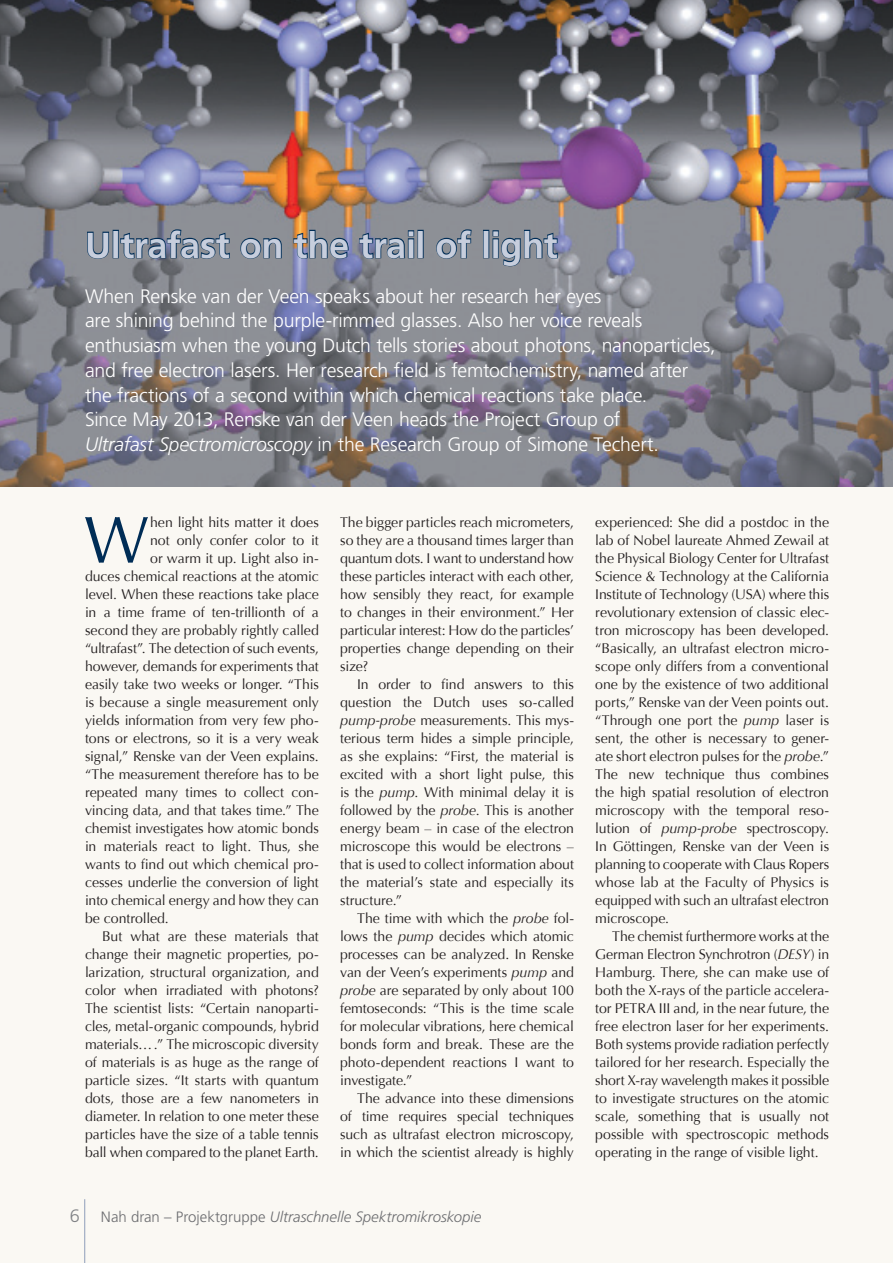
<style>
.page{position:relative;width:893px;height:1263px;background:#faf8f3}
.page>*{position:absolute;margin:0;border:0;box-sizing:border-box;transform-origin:0 0}
.t1{font:66.6px "Optima";color:#002d56}
.t2{font:700 36px "Frutiger";letter-spacing:-.01em;color:#c7cedd}
.t3{font:300 19.5px/24.8px "Frutiger";letter-spacing:-.01em;color:#fff}
.t4{font:italic 300 15px "Frutiger";color:#6c6d70}
.t5{font:14.1px/18px "Optima";letter-spacing:-.005em;color:#231f20;text-align:justify}
.s1{font-style:italic}
.s2{font-style:normal;font-size:18px;color:#808285}
.s3{font-style:normal}
</style>
<div class="page">
<img style="left:0;top:0;width:893px;height:486px">
<hr style="left:84px;top:1199px;width:1px;height:64px;background:#94a2bc">
<svg style="left:86px;top:231px;width:24px;height:28px"></svg>
<div style="left:113px;top:230px;width:6px;height:28px;border:2px solid #002d56"></div>
<svg style="left:119px;top:229px;width:112px;height:39px"></svg>
<svg style="left:240px;top:237px;width:43px;height:22px"></svg>
<svg style="left:293px;top:229px;width:56px;height:30px"></svg>
<svg style="left:358px;top:229px;width:57px;height:39px"></svg>
<div style="left:417px;top:230px;width:7px;height:28px;border:2px solid #002d56"></div>
<svg style="left:435px;top:229px;width:37px;height:30px"></svg>
<div style="left:483px;top:230px;width:6px;height:28px;border:2px solid #002d56"></div>
<svg style="left:492px;top:229px;width:67px;height:38px"></svg>
<h2 class="t2" style="left:85px;top:224px;width:474px">Ultrafast on the trail of light</h2>
<p class="t3" style="left:85px;top:283px;width:632px">When Renske van der Veen speaks about her research her eyes<br>are shining behind the purple-rimmed glasses. Also her voice reveals enthusiasm when the young Dutch tells stories about photons, nanoparticles, and free electron lasers. Her research field is femtochemistry, named after the fractions of a second within which chemical reactions take place.<br>Since May 2013, Renske van der Veen heads the Project Group of<br><span class="s1">Ultrafast Spectromicroscopy</span> in the Research Group of Simone Techert.</p>
<h1 class="t1" style="left:84px;top:501px;width:66px">W</h1>
<p class="t5" style="left:150px;top:513px;width:170px">hen light hits matter it does</p>
<p class="t5" style="left:150px;top:531px;width:170px">not only confer color to it</p>
<p class="t5" style="left:150px;top:549px;width:170px">or warm it up. Light also in-</p>
<p class="t5" style="left:85px;top:567px;width:235px">duces chemical reactions at the atomic</p>
<p class="t5" style="left:85px;top:585px;width:235px">level. When these reactions take place</p>
<p class="t5" style="left:85px;top:603px;width:235px">in a time frame of ten-trillionth of a</p>
<p class="t5" style="left:85px;top:621px;width:235px">second they are probably rightly called</p>
<p class="t5" style="left:85px;top:639px;width:235px">“ultrafast”. The detection of such events,</p>
<p class="t5" style="left:85px;top:657px;width:235px">however, demands for experiments that</p>
<p class="t5" style="left:85px;top:675px;width:235px">easily take two weeks or longer. “This</p>
<p class="t5" style="left:85px;top:693px;width:235px">is because a single measurement only</p>
<p class="t5" style="left:85px;top:711px;width:235px">yields information from very few pho-</p>
<p class="t5" style="left:85px;top:729px;width:235px">tons or electrons, so it is a very weak</p>
<p class="t5" style="left:85px;top:747px;width:235px">signal,” Renske van der Veen explains.</p>
<p class="t5" style="left:85px;top:765px;width:235px">“The measurement therefore has to be</p>
<p class="t5" style="left:85px;top:783px;width:235px">repeated many times to collect con-</p>
<p class="t5" style="left:85px;top:801px;width:235px">vincing data, and that takes time.” The</p>
<p class="t5" style="left:85px;top:819px;width:235px">chemist investigates how atomic bonds</p>
<p class="t5" style="left:85px;top:837px;width:235px">in materials react to light. Thus, she</p>
<p class="t5" style="left:85px;top:855px;width:235px">wants to find out which chemical pro-</p>
<p class="t5" style="left:85px;top:873px;width:235px">cesses underlie the conversion of light</p>
<p class="t5" style="left:85px;top:891px;width:235px">into chemical energy and how they can</p>
<p class="t5" style="left:85px;top:909px;width:85px">be controlled.</p>
<p class="t5" style="left:102px;top:927px;width:218px">But what are these materials that</p>
<p class="t5" style="left:85px;top:945px;width:235px">change their magnetic properties, po-</p>
<p class="t5" style="left:85px;top:963px;width:235px">larization, structural organization, and</p>
<p class="t5" style="left:85px;top:981px;width:235px">color when irradiated with photons?</p>
<p class="t5" style="left:85px;top:999px;width:235px">The scientist lists: “Certain nanoparti-</p>
<p class="t5" style="left:85px;top:1017px;width:235px">cles, metal-organic compounds, hybrid</p>
<p class="t5" style="left:85px;top:1035px;width:235px">materials….” The microscopic diversity</p>
<p class="t5" style="left:85px;top:1053px;width:235px">of materials is as huge as the range of</p>
<p class="t5" style="left:85px;top:1071px;width:235px">particle sizes. “It starts with quantum</p>
<p class="t5" style="left:85px;top:1089px;width:235px">dots, those are a few nanometers in</p>
<p class="t5" style="left:85px;top:1107px;width:235px">diameter. In relation to one meter these</p>
<p class="t5" style="left:85px;top:1125px;width:235px">particles have the size of a table tennis</p>
<p class="t5" style="left:85px;top:1143px;width:235px">ball when compared to the planet Earth.</p>
<p class="t5" style="left:340px;top:513px;width:235px">The bigger particles reach micrometers, so they are a thousand times larger than quantum dots. I want to understand how these particles interact with each other, how sensibly they react, for example to changes in their environment.” Her particular interest: How do the particles’ properties change depending on their size?</p>
<p class="t5" style="left:340px;top:675px;width:235px;text-indent:17px">In order to find answers to this question the Dutch uses so-called <span class="s1">pump-probe</span> measurements. This mys&shy;terious term hides a simple principle, as she explains: “First, the material is excited with a short light pulse, this is the <span class="s1">pump</span>. With minimal delay it is followed by the <span class="s1">probe</span>. This is another energy beam – in case of the electron microscope this would be electrons – that is used to collect information about the material’s state and especially its structure.”</p>
<p class="t5" style="left:340px;top:909px;width:235px;text-indent:17px">The time with which the <span class="s1">probe</span> fol&shy;lows the <span class="s1">pump</span> decides which atomic processes can be analyzed. In Renske van der Veen’s experiments <span class="s1">pump</span> and <span class="s1">probe</span> are separated by only about 100 femtoseconds: “This is the time scale for molecular vibrations, here chemical bonds form and break. These are the photo-dependent reactions I want to investigate.”</p>
<p class="t5" style="left:340px;top:1089px;width:235px;text-indent:17px">The advance into these dimensions of time requires special techniques such as ultrafast electron microscopy, in which the scientist already is highly</p>
<p class="t4" style="left:70px;top:1208px;width:413px"><span class="s2">6</span> <span class="s3">Nah dran – Projektgruppe</span> Ultraschnelle Spektromikroskopie</p>
<p class="t5" style="left:595px;top:513px;width:235px">experienced: She did a postdoc in the lab of Nobel laureate Ahmed Zewail at the Physical Biology Center for Ultrafast Science &amp; Technology at the California Institute of Technology (USA) where this revolutionary extension of classic elec&shy;tron microscopy has been developed. “Basically, an ultrafast electron micro&shy;scope only differs from a conventional one by the existence of two additional ports,” Renske van der Veen points out. “Through one port the <span class="s1">pump</span> laser is sent, the other is necessary to gener&shy;ate short electron pulses for the <span class="s1">probe</span>.” The new technique thus combines the high spatial resolution of electron microscopy with the temporal reso&shy;lution of <span class="s1">pump-probe</span> spectroscopy.<br>In Göttingen, Renske van der Veen is planning to cooperate with Claus Ropers whose lab at the Faculty of Physics is equipped with such an ultrafast electron microscope.</p>
<p class="t5" style="left:595px;top:927px;width:235px;text-indent:17px">The chemist furthermore works at the German Electron Synchrotron (<span class="s1">DESY</span>) in Hamburg. There, she can make use of both the X-rays of the particle accelera&shy;tor PETRA III and, in the near future, the free electron laser for her experiments.<br>Both systems provide radiation perfectly tailored for her research. Especially the short X-ray wavelength makes it possible to investigate structures on the atomic scale, something that is usually not possible with spectroscopic methods operating in the range of visible light.</p>
</div>
